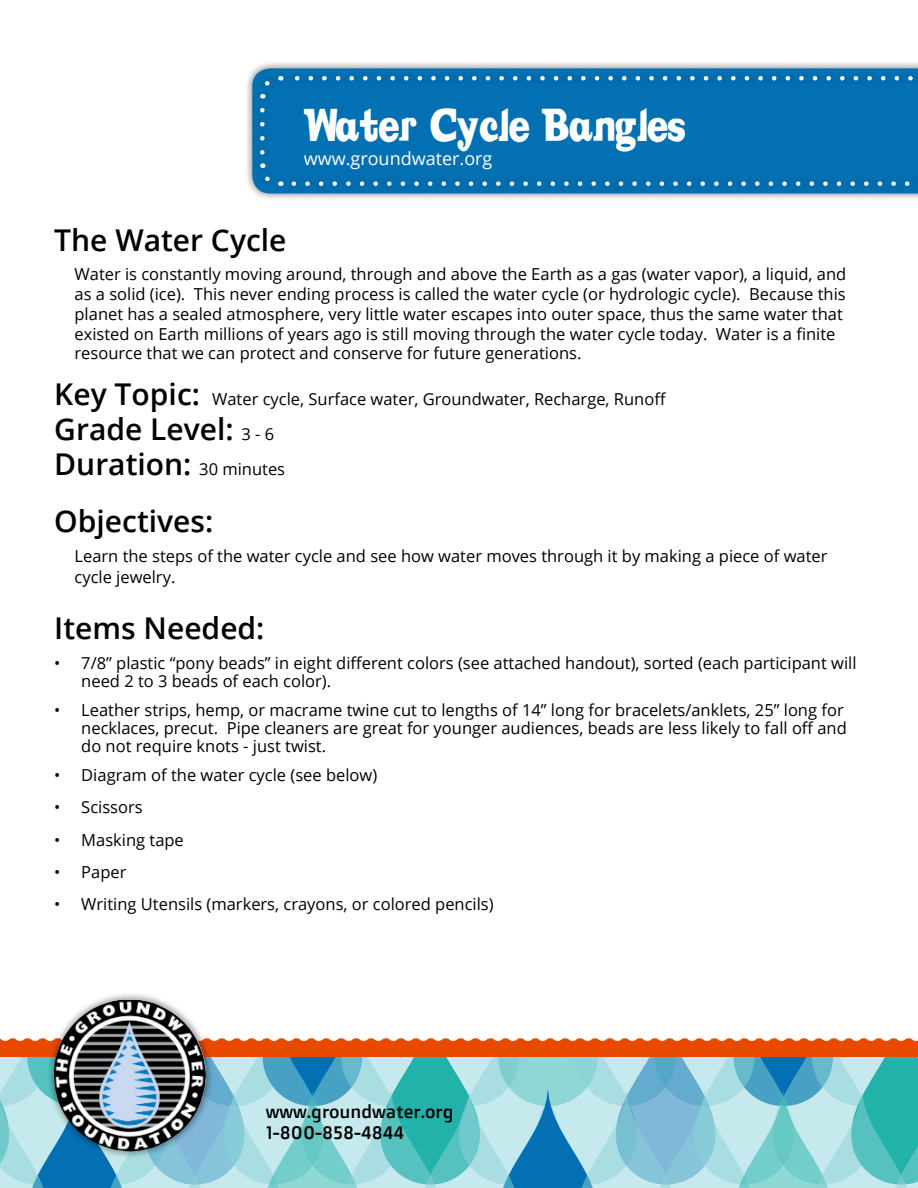
<style>
.page{position:relative;width:918px;height:1188px;background:#fff}
.page>*{position:absolute;margin:0;border:0;box-sizing:border-box;transform-origin:0 0}
.t1{font:48px "Vintage";color:#fff;scale:.8 1}
.t2{font:600 30px/35.2px "Open Sans";color:#000}
.t3{font:18px/21.6px "Doppio One";color:#000}
.t4{font:18px "Open Sans";color:#fff}
.t5{font:16.5px/19.8px "Open Sans";color:#000}
.s1{font-weight:600;font-size:30px}
.s2{font-weight:400;font-size:16.5px}
</style>
<div class="page">
<svg style="left:0;top:1038px;width:918px;height:150px;background:#8ebcbd"></svg>
<div style="left:46px;top:992px;width:168px;height:167px;background:#000;opacity:.3"></div>
<img style="left:54px;top:1000px;width:152px;height:151px">
<div style="left:244px;top:60px;width:674px;height:142px;background:#000;opacity:.3"></div>
<div style="left:252px;top:68px;width:666px;height:126px;background:#0370b3"></div>
<svg style="left:260px;top:81px;width:10px;height:18px"></svg>
<svg style="left:260px;top:110px;width:21px;height:76px"></svg>
<svg style="left:294px;top:181px;width:616px;height:5px"></svg>
<svg style="left:295px;top:76px;width:618px;height:5px"></svg>
<h1 class="t1" style="left:304px;top:96px;width:478px">Water Cycle Bangles</h1>
<p class="t4" style="left:304px;top:146px;width:190px">www.groundwater.org</p>
<h2 class="t2" style="left:54px;top:222px;width:234px">The Water Cycle</h2>
<p class="t5" style="left:75px;top:264px;width:773px">Water is constantly moving around, through and above the Earth as a gas (water vapor), a liquid, and as a solid (ice). This never ending process is called the water cycle (or hydrologic cycle). Because this planet has a sealed atmosphere, very little water escapes into outer space, thus the same water that existed on Earth millions of years ago is still moving through the water cycle today. Water is a finite resource that we can protect and conserve for future generations.</p>
<p class="t5" style="left:54px;top:389px;width:614px"><span class="s1">Key Topic:</span> Water cycle, Surface water, Groundwater, Recharge, Runoff</p>
<h2 class="t2" style="left:54px;top:411px;width:232px">Grade Level: <span class="s2">3 - 6<br></span>Duration: <span class="s2">30 minutes</span></h2>
<h2 class="t2" style="left:54px;top:502px;width:161px">Objectives:</h2>
<p class="t5" style="left:75px;top:545px;width:754px;line-height:21px">Learn the steps of the water cycle and see how water moves through it by making a piece of water cycle jewelry.</p>
<h2 class="t2" style="left:54px;top:610px;width:212px">Items Needed:</h2>
<p class="t5" style="left:81px;top:653px;width:777px;line-height:18px;text-indent:-27px">• 7/8” plastic “pony beads” in eight different colors (see attached handout), sorted (each participant will need 2 to 3 beads of each color).</p>
<p class="t5" style="left:81px;top:700px;width:767px;line-height:18px;text-indent:-27px">• Leather strips, hemp, or macrame twine cut to lengths of 14” long for bracelets/anklets, 25” long for necklaces, precut. Pipe cleaners are great for younger audiences, beads are less likely to fall off and do not require knots - just twist.</p>
<p class="t5" style="left:54px;top:765px;width:324px">• Diagram of the water cycle (see below)</p>
<p class="t5" style="left:54px;top:797px;width:90px">• Scissors</p>
<p class="t5" style="left:54px;top:829px;width:131px">• Masking tape</p>
<p class="t5" style="left:54px;top:861px;width:74px">• Paper</p>
<p class="t5" style="left:54px;top:894px;width:441px">• Writing Utensils (markers, crayons, or colored pencils)</p>
<p class="t3" style="left:266px;top:1100px;width:189px">www.groundwater.org<br>1-800-858-4844</p>
</div>
